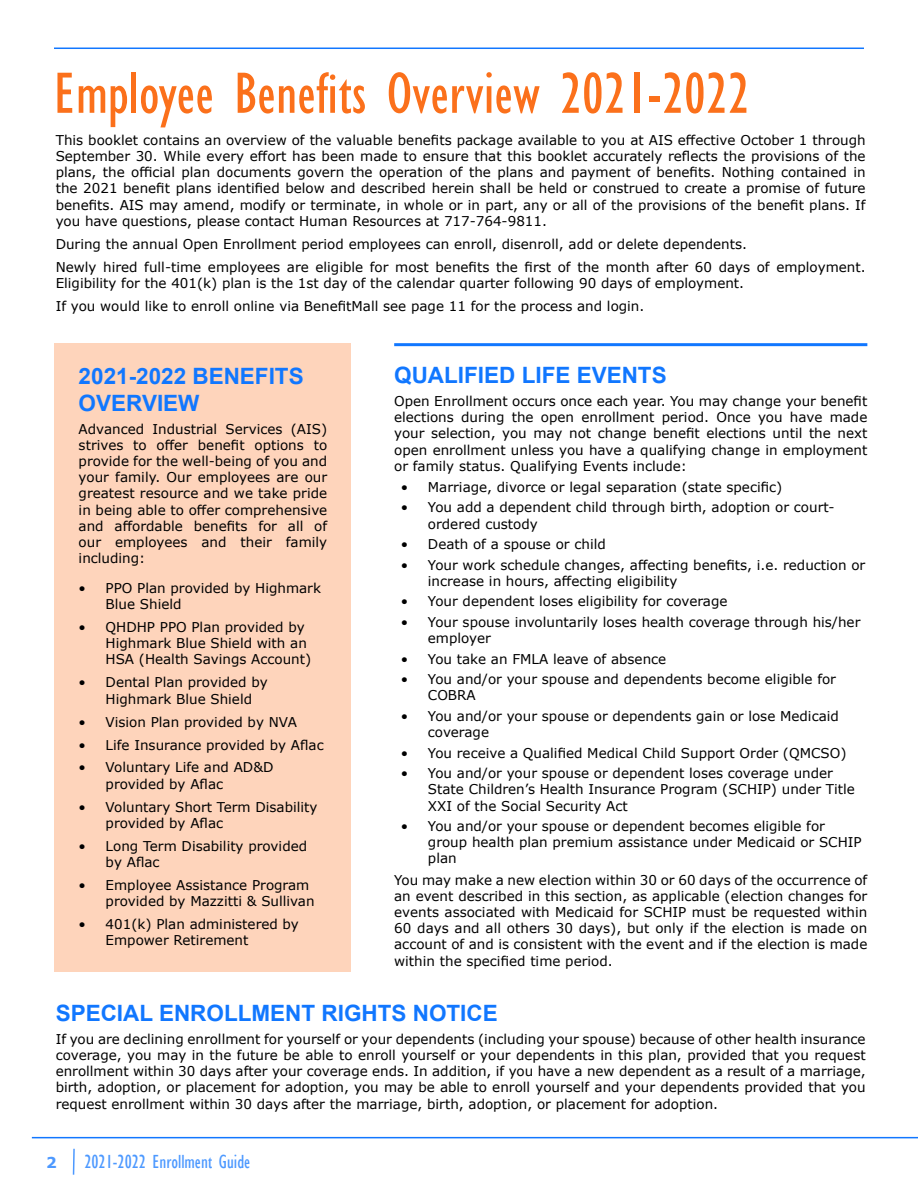
<style>
.page{position:relative;width:918px;height:1188px;background:#fff}
.page>*{position:absolute;margin:0;border:0;box-sizing:border-box;transform-origin:0 0}
.Page_Body{font:condensed 60px "Gill Sans";color:#fb701b}
.t1{font:700 22.5px "Arial";color:#17f}
.t2{font:condensed 19.5px "Gill Sans";color:#4d99ff}
.t3{font:700 15px "Verdana";color:#4d99ff}
.t4{font:13.5px/16.2px "Verdana";color:#000}
</style>
<div class="page">
<hr style="left:32px;top:1137px;width:886px;height:1px;background:#17f">
<svg style="left:72px;top:1148px;width:3px;height:27px"></svg>
<hr style="left:54px;top:48px;width:810px;height:1px;background:#17f">
<div style="left:54px;top:343px;width:297px;height:629px;background:#fed4bb"></div>
<hr style="left:394px;top:343px;width:473px;height:3px;background:#17f">
<p class="Page_Body" style="left:54px;top:58px;width:697px">Employee Benefits Overview 2021-2022</p>
<p class="t4" style="left:56px;top:132px;width:812px;text-align:justify">This booklet contains an overview of the valuable benefits package available to you at AIS effective October 1 through September 30. While every effort has been made to ensure that this booklet accurately reflects the provisions of the plans, the official plan documents govern the operation of the plans and payment of benefits. Nothing contained in the 2021 benefit plans identified below and described herein shall be held or construed to create a promise of future benefits. AIS may amend, modify or terminate, in whole or in part, any or all of the provisions of the benefit plans. If you have questions, please contact Human Resources at 717-764-9811.</p>
<p class="t4" style="left:56px;top:236px;width:693px">During the annual Open Enrollment period employees can enroll, disenroll, add or delete dependents.</p>
<p class="t4" style="left:56px;top:258px;width:812px">Newly hired full-time employees are eligible for most benefits the first of the month after 60 days of employment.<br>Eligibility for the 401(k) plan is the 1st day of the calendar quarter following 90 days of employment.</p>
<p class="t4" style="left:56px;top:298px;width:590px">If you would like to enroll online via BenefitMall see page 11 for the process and login.</p>
<p class="t1" style="left:79px;top:360px;width:227px">2021-2022 BENEFITS</p>
<p class="t1" style="left:79px;top:387px;width:122px">OVERVIEW</p>
<p class="t4" style="left:79px;top:420px;width:250px;text-align:justify">Advanced Industrial Services (AIS) strives to offer benefit options to provide for the well-being of you and your family. Our employees are our greatest resource and we take pride in being able to offer comprehensive and affordable benefits for all of our employees and their family including:</p>
<p class="t4" style="left:106px;top:580px;width:217px;text-indent:-27px">• PPO Plan provided by Highmark<br>Blue Shield</p>
<p class="t4" style="left:106px;top:619px;width:207px;text-indent:-27px">• QHDHP PPO Plan provided by<br>Highmark Blue Shield with an<br>HSA (Health Savings Account)</p>
<p class="t4" style="left:106px;top:674px;width:164px;text-indent:-27px">• Dental Plan provided by<br>Highmark Blue Shield</p>
<p class="t4" style="left:79px;top:713px;width:220px">• Vision Plan provided by NVA</p>
<p class="t4" style="left:79px;top:736px;width:247px">• Life Insurance provided by Aflac</p>
<p class="t4" style="left:106px;top:759px;width:169px;text-indent:-27px">• Voluntary Life and AD&amp;D provided by Aflac</p>
<p class="t4" style="left:106px;top:798px;width:213px;text-indent:-27px">• Voluntary Short Term Disability provided by Aflac</p>
<p class="t4" style="left:106px;top:838px;width:203px;text-indent:-27px">• Long Term Disability provided by Aflac</p>
<p class="t4" style="left:106px;top:877px;width:210px;text-indent:-27px">• Employee Assistance Program provided by Mazzitti &amp; Sullivan</p>
<p class="t4" style="left:106px;top:916px;width:195px;text-indent:-27px">• 401(k) Plan administered by<br>Empower Retirement</p>
<p class="t1" style="left:394px;top:359px;width:274px">QUALIFIED LIFE EVENTS</p>
<p class="t4" style="left:394px;top:393px;width:475px;text-align:justify">Open Enrollment occurs once each year. You may change your benefit elections during the open enrollment period. Once you have made your selection, you may not change benefit elections until the next open enrollment unless you have a qualifying change in employment or family status. Qualifying Events include:</p>
<p class="t4" style="left:401px;top:479px;width:383px">• Marriage, divorce or legal separation (state specific)</p>
<p class="t4" style="left:428px;top:499px;width:408px;text-indent:-27px">• You add a dependent child through birth, adoption or court&shy;ordered custody</p>
<p class="t4" style="left:401px;top:536px;width:206px">• Death of a spouse or child</p>
<p class="t4" style="left:428px;top:557px;width:439px;text-indent:-27px">• Your work schedule changes, affecting benefits, i.e. reduction or increase in hours, affecting eligibility</p>
<p class="t4" style="left:401px;top:593px;width:328px">• Your dependent loses eligibility for coverage</p>
<p class="t4" style="left:428px;top:614px;width:434px;text-indent:-27px">• Your spouse involuntarily loses health coverage through his/her employer</p>
<p class="t4" style="left:401px;top:651px;width:267px">• You take an FMLA leave of absence</p>
<p class="t4" style="left:428px;top:671px;width:410px;text-indent:-27px">• You and/or your spouse and dependents become eligible for<br>COBRA</p>
<p class="t4" style="left:428px;top:708px;width:412px;text-indent:-27px">• You and/or your spouse or dependents gain or lose Medicaid coverage</p>
<p class="t4" style="left:401px;top:744px;width:447px">• You receive a Qualified Medical Child Support Order (QMCSO)</p>
<p class="t4" style="left:428px;top:765px;width:429px;text-indent:-27px">• You and/or your spouse or dependent loses coverage under<br>State Children’s Health Insurance Program (SCHIP) under Title<br>XXI of the Social Security Act</p>
<p class="t4" style="left:428px;top:818px;width:435px;text-indent:-27px">• You and/or your spouse or dependent becomes eligible for group health plan premium assistance under Medicaid or SCHIP plan</p>
<p class="t4" style="left:394px;top:871px;width:475px;text-align:justify">You may make a new election within 30 or 60 days of the occurrence of an event described in this section, as applicable (election changes for events associated with Medicaid for SCHIP must be requested within 60 days and all others 30 days), but only if the election is made on account of and is consistent with the event and if the election is made within the specified time period.</p>
<p class="t1" style="left:56px;top:997px;width:444px">SPECIAL ENROLLMENT RIGHTS NOTICE</p>
<p class="t4" style="left:56px;top:1031px;width:812px;text-align:justify">If you are declining enrollment for yourself or your dependents (including your spouse) because of other health insurance coverage, you may in the future be able to enroll yourself or your dependents in this plan, provided that you request enrollment within 30 days after your coverage ends. In addition, if you have a new dependent as a result of a marriage, birth, adoption, or placement for adoption, you may be able to enroll yourself and your dependents provided that you request enrollment within 30 days after the marriage, birth, adoption, or placement for adoption.</p>
<p class="t3" style="left:46px;top:1152px;width:12px">2</p>
<h3 class="t2" style="left:84px;top:1150px;width:168px">2021-2022 Enrollment Guide</h3>
</div>
